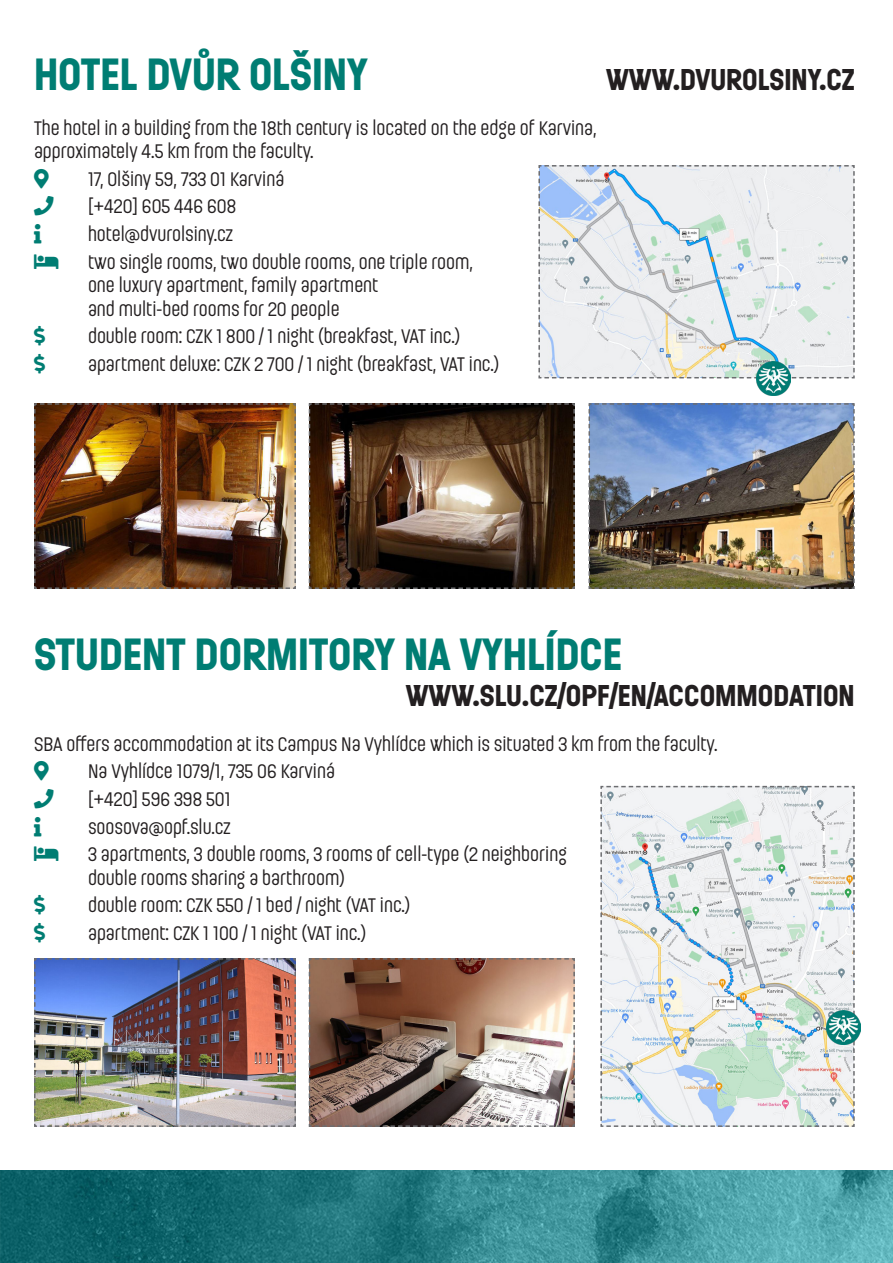
<style>
.page{position:relative;width:893px;height:1263px;background:#fff}
.page>*{position:absolute;margin:0;border:0;box-sizing:border-box;transform-origin:0 0}
.nadpis{font:700 45px "Ladislav";color:#007d73}
.nadpis-2{font:700 30px "Ladislav";color:#231f20}
.odstavec{font:19.5px/23.4px "Ladislav";color:#231f20}
.odstavec-2{font:19.5px "Font Awesome 5 Free Solid";color:#007d73}
</style>
<div class="page">
<img style="left:0;top:1170px;width:893px;height:93px">
<img style="left:34px;top:403px;width:262px;height:186px">
<img style="left:34px;top:958px;width:262px;height:169px">
<img style="left:308px;top:403px;width:267px;height:186px">
<img style="left:308px;top:958px;width:267px;height:169px">
<img style="left:588px;top:403px;width:267px;height:186px">
<svg style="left:538px;top:165px;width:317px;height:214px;background:#e1e6ea"></svg>
<svg style="left:600px;top:785px;width:255px;height:342px"></svg>
<img style="left:757px;top:362px;width:33px;height:33px">
<img style="left:827px;top:1010px;width:33px;height:34px">
<p class="nadpis" style="left:34px;top:46px;width:335px">HOTEL DVŮR OLŠINY</p>
<p class="nadpis-2" style="left:606px;top:61px;width:250px">WWW.DVUROLSINY.CZ</p>
<p class="odstavec" style="left:34px;top:116px;width:564px">The hotel in a building from the 18th century is located on the edge of Karvina, approximately 4.5 km from the faculty.</p>
<p class="odstavec" style="left:88px;top:167px;width:198px">17, Olšiny 59, 733 01 Karviná</p>
<p class="odstavec" style="left:88px;top:194px;width:150px">[+420] 605 446 608</p>
<p class="odstavec" style="left:88px;top:222px;width:147px">hotel@dvurolsiny.cz</p>
<p class="odstavec" style="left:88px;top:250px;width:386px">two single rooms, two double rooms, one triple room, one luxury apartment, family apartment<br>and multi-bed rooms for 20 people</p>
<p class="odstavec-2" style="left:34px;top:326px;width:13px">□●●▲■</p>
<p class="odstavec" style="left:88px;top:324px;width:374px">double room: CZK 1 800 / 1 night (breakfast, VAT inc.)</p>
<p class="odstavec-2" style="left:34px;top:354px;width:13px">□●●▲■</p>
<p class="odstavec" style="left:88px;top:352px;width:413px">apartment deluxe: CZK 2 700 / 1 night (breakfast, VAT inc.)</p>
<p class="nadpis" style="left:34px;top:626px;width:590px">STUDENT DORMITORY NA VYHLÍDCE</p>
<p class="nadpis-2" style="left:406px;top:677px;width:450px">WWW.SLU.CZ/OPF/EN/ACCOMMODATION</p>
<p class="odstavec" style="left:34px;top:731px;width:685px">SBA offers accommodation at its Campus Na Vyhlídce which is situated 3 km from the faculty.</p>
<p class="odstavec" style="left:88px;top:759px;width:248px">Na Vyhlídce 1079/1, 735 06 Karviná</p>
<p class="odstavec" style="left:88px;top:787px;width:144px">[+420] 596 398 501</p>
<p class="odstavec" style="left:88px;top:814px;width:144px">soosova@opf.slu.cz</p>
<p class="odstavec" style="left:88px;top:842px;width:480px">3 apartments, 3 double rooms, 3 rooms of cell-type (2 neighboring double rooms sharing a barthroom)</p>
<p class="odstavec-2" style="left:34px;top:895px;width:13px">□●●▲■</p>
<p class="odstavec" style="left:88px;top:893px;width:324px">double room: CZK 550 / 1 bed / night (VAT inc.)</p>
<p class="odstavec-2" style="left:34px;top:923px;width:13px">□●●▲■</p>
<p class="odstavec" style="left:88px;top:921px;width:280px">apartment: CZK 1 100 / 1 night (VAT inc.)</p>
</div>
